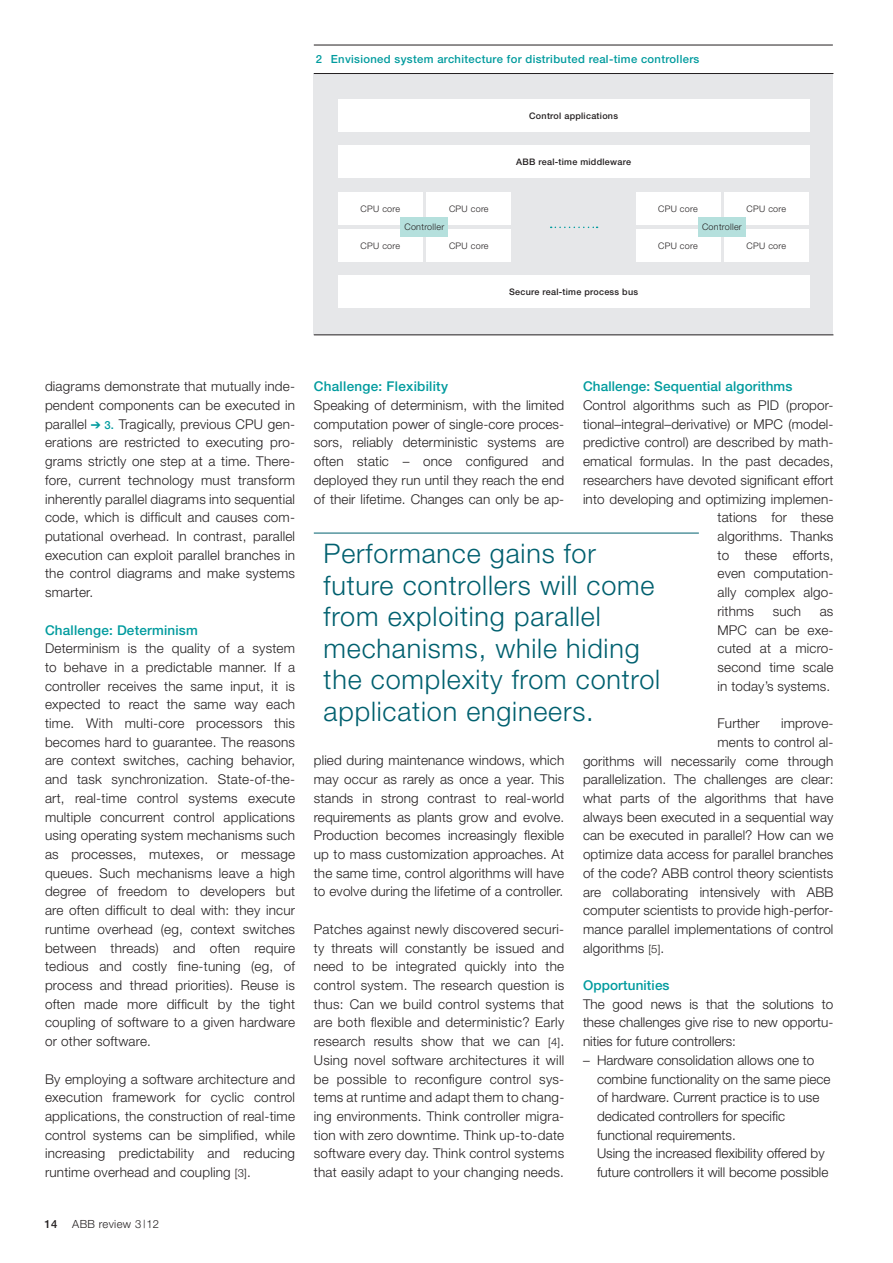
<style>
.page{position:relative;width:893px;height:1263px;background:#fff}
.page>*{position:absolute;margin:0;border:0;box-sizing:border-box;transform-origin:0 0}
.t1{font:300 27px/31.5px "Helvetica Neue";letter-spacing:.03em;color:#00606f}
.t2{font:300 13.5px/18.8px "Helvetica Neue";letter-spacing:.01em;color:#231f20;text-align:justify}
.t3{font:500 13.5px "Helvetica Neue";letter-spacing:.01em;color:#009b9e}
.t4{font:500 11.25px "Helvetica Neue";letter-spacing:.03em;color:#009b9e}
.t5{font:300 11.25px "Helvetica Neue";letter-spacing:.03em;color:#231f20}
.t6{font:500 11.25px "Helvetica Neue";color:#231f20}
.t7{font:300 9px "Helvetica Neue";letter-spacing:.03em;color:#231f20}
.t8{font:500 9px "Helvetica Neue";letter-spacing:.03em;color:#231f20}
.s1{color:#009b9e}
.s2{font-weight:500;font-size:11.25px;color:#009b9e}
.s3{font-size:11.25px}
</style>
<div class="page">
<hr style="left:314px;top:533px;width:385px;height:1px;background:#00606f">
<hr style="left:314px;top:45px;width:519px;height:1px;background:#231f20">
<div style="left:314px;top:73px;width:519px;height:262px;background:#e6e7e9"></div>
<hr style="left:314px;top:73px;width:519px;height:1px;background:#231f20">
<hr style="left:314px;top:335px;width:519px;height:1px;background:#231f20">
<div style="left:338px;top:99px;width:471px;height:33px;background:#fff"></div>
<div style="left:338px;top:146px;width:471px;height:32px;background:#fff"></div>
<div style="left:338px;top:275px;width:471px;height:33px;background:#fff"></div>
<div style="left:338px;top:192px;width:85px;height:33px;background:#fff"></div>
<div style="left:338px;top:229px;width:85px;height:32px;background:#fff"></div>
<div style="left:426px;top:192px;width:85px;height:33px;background:#fff"></div>
<div style="left:426px;top:229px;width:85px;height:32px;background:#fff"></div>
<div style="left:400px;top:217px;width:48px;height:20px;background:#b5e0dd"></div>
<div style="left:636px;top:192px;width:84px;height:33px;background:#fff"></div>
<div style="left:636px;top:229px;width:84px;height:32px;background:#fff"></div>
<div style="left:724px;top:192px;width:85px;height:33px;background:#fff"></div>
<div style="left:724px;top:229px;width:85px;height:32px;background:#fff"></div>
<div style="left:698px;top:217px;width:48px;height:20px;background:#b5e0dd"></div>
<svg style="left:551px;top:227px;width:47px;height:1px"></svg>
<p class="t4" style="left:316px;top:52px;width:385px">2 Envisioned system architecture for distributed real-time controllers</p>
<p class="t7" style="left:361px;top:203px;width:41px">CPU core</p>
<p class="t7" style="left:361px;top:240px;width:41px">CPU core</p>
<p class="t7" style="left:449px;top:203px;width:41px">CPU core</p>
<p class="t7" style="left:449px;top:240px;width:41px">CPU core</p>
<p class="t7" style="left:404px;top:222px;width:41px">Controller</p>
<p class="t8" style="left:529px;top:110px;width:90px">Control applications</p>
<p class="t8" style="left:516px;top:157px;width:116px">ABB real-time middleware</p>
<p class="t8" style="left:509px;top:287px;width:131px">Secure real-time process bus</p>
<p class="t7" style="left:658px;top:203px;width:41px">CPU core</p>
<p class="t7" style="left:658px;top:240px;width:41px">CPU core</p>
<p class="t7" style="left:747px;top:203px;width:41px">CPU core</p>
<p class="t7" style="left:747px;top:240px;width:41px">CPU core</p>
<p class="t7" style="left:702px;top:222px;width:41px">Controller</p>
<p class="t2" style="left:45px;top:377px;width:252px">diagrams demonstrate that mutually inde&shy;pendent components can be executed in parallel <span class="s1">➔</span> <span class="s2">3.</span> Tragically, previous CPU gen&shy;erations are restricted to executing pro&shy;grams strictly one step at a time. There&shy;fore, current technology must transform inherently parallel diagrams into sequential code, which is difficult and causes com&shy;putational overhead. In contrast, parallel execution can exploit parallel branches in the control diagrams and make systems smarter.</p>
<p class="t3" style="left:45px;top:622px;width:154px">Challenge: Determinism</p>
<p class="t2" style="left:45px;top:639px;width:252px">Determinism is the quality of a system to behave in a predictable manner. If a controller receives the same input, it is expected to react the same way each time. With multi-core processors this becomes hard to guarantee. The reasons are context switches, caching behavior, and task synchronization. State-of-the&shy;art, real-time control systems execute multiple concurrent control applications using operating system mechanisms such as processes, mutexes, or message queues. Such mechanisms leave a high degree of freedom to developers but are often difficult to deal with: they incur runtime overhead (eg, context switches between threads) and often require tedious and costly fine-tuning (eg, of process and thread priorities). Reuse is often made more difficult by the tight coupling of software to a given hardware or other software.</p>
<p class="t2" style="left:45px;top:1069px;width:252px">By employing a software architecture and execution framework for cyclic control applications, the construction of real-time control systems can be simplified, while increasing predictability and reducing runtime overhead and coupling <span class="s3">[3]</span>.</p>
<p class="t6" style="left:45px;top:1217px;width:14px">14</p>
<p class="t5" style="left:72px;top:1217px;width:88px">ABB review 3 |12</p>
<p class="t3" style="left:314px;top:378px;width:136px">Challenge: Flexibility</p>
<p class="t2" style="left:314px;top:395px;width:252px">Speaking of determinism, with the limited computation power of single-core proces&shy;sors, reliably deterministic systems are often static – once configured and deployed they run until they reach the end of their lifetime. Changes can only be ap-</p>
<p class="t3" style="left:583px;top:378px;width:211px">Challenge: Sequential algorithms</p>
<p class="t2" style="left:583px;top:395px;width:252px">Control algorithms such as PID (propor-</p>
<p class="t2" style="left:583px;top:414px;width:252px">tional–integral–derivative) or MPC (model-</p>
<p class="t2" style="left:583px;top:433px;width:252px">predictive control) are described by math-</p>
<p class="t2" style="left:583px;top:452px;width:252px">ematical formulas. In the past decades,</p>
<p class="t2" style="left:583px;top:470px;width:252px">researchers have devoted significant effort</p>
<p class="t2" style="left:583px;top:489px;width:252px">into developing and optimizing implemen-</p>
<p class="t2" style="left:718px;top:508px;width:117px">tations for these</p>
<p class="t2" style="left:718px;top:526px;width:117px">algorithms. Thanks</p>
<p class="t2" style="left:718px;top:545px;width:117px">to these efforts,</p>
<p class="t2" style="left:718px;top:564px;width:117px">even computation-</p>
<p class="t2" style="left:718px;top:583px;width:117px">ally complex algo-</p>
<p class="t2" style="left:718px;top:601px;width:38px">rithms</p>
<p class="t2" style="left:773px;top:601px;width:30px">such</p>
<h1 class="t1" style="left:324px;top:537px;width:338px">Performance gains for future controllers will come from exploiting parallel mechanisms, while hiding the complexity from control application engineers.</h1>
<p class="t2" style="left:718px;top:601px;width:117px;text-indent:102px">as MPC can be exe&shy;cuted at a micro&shy;second time scale in today’s systems.</p>
<p class="t2" style="left:718px;top:714px;width:44px">Further</p>
<p class="t2" style="left:781px;top:714px;width:54px">improve-</p>
<p class="t2" style="left:718px;top:732px;width:117px">ments to control al-</p>
<p class="t2" style="left:583px;top:751px;width:252px">gorithms will necessarily come through</p>
<p class="t2" style="left:583px;top:770px;width:252px">parallelization. The challenges are clear:</p>
<p class="t2" style="left:583px;top:788px;width:252px">what parts of the algorithms that have</p>
<p class="t2" style="left:583px;top:807px;width:252px">always been executed in a sequential way</p>
<p class="t2" style="left:583px;top:826px;width:252px">can be executed in parallel? How can we</p>
<p class="t2" style="left:583px;top:844px;width:252px">optimize data access for parallel branches</p>
<p class="t2" style="left:583px;top:863px;width:252px">of the code? ABB control theory scientists</p>
<p class="t2" style="left:583px;top:882px;width:252px">are collaborating intensively with ABB</p>
<p class="t2" style="left:583px;top:901px;width:252px">computer scientists to provide high-perfor-</p>
<p class="t2" style="left:583px;top:919px;width:252px">mance parallel implementations of control</p>
<p class="t2" style="left:583px;top:938px;width:83px">algorithms <span class="s3">[5]</span>.</p>
<p class="t3" style="left:583px;top:977px;width:88px">Opportunities</p>
<p class="t2" style="left:583px;top:994px;width:252px">The good news is that the solutions to these challenges give rise to new opportu&shy;nities for future controllers:</p>
<p class="t2" style="left:597px;top:1050px;width:235px;text-align:left;text-indent:-14px">– Hardware consolidation allows one to combine functionality on the same piece of hardware. Current practice is to use dedicated controllers for specific functional requirements.<br>Using the increased flexibility offered by future controllers it will become possible</p>
<p class="t2" style="left:314px;top:751px;width:252px">plied during maintenance windows, which may occur as rarely as once a year. This stands in strong contrast to real-world requirements as plants grow and evolve.<br>Production becomes increasingly flexible up to mass customization approaches. At the same time, control algorithms will have to evolve during the lifetime of a controller.</p>
<p class="t2" style="left:314px;top:919px;width:252px">Patches against newly discovered securi&shy;ty threats will constantly be issued and need to be integrated quickly into the control system. The research question is thus: Can we build control systems that are both flexible and deterministic? Early research results show that we can <span class="s3">[4]</span>.<br>Using novel software architectures it will be possible to reconfigure control sys&shy;tems at runtime and adapt them to chang&shy;ing environments. Think controller migra&shy;tion with zero downtime. Think up-to-date software every day. Think control systems that easily adapt to your changing needs.</p>
</div>
